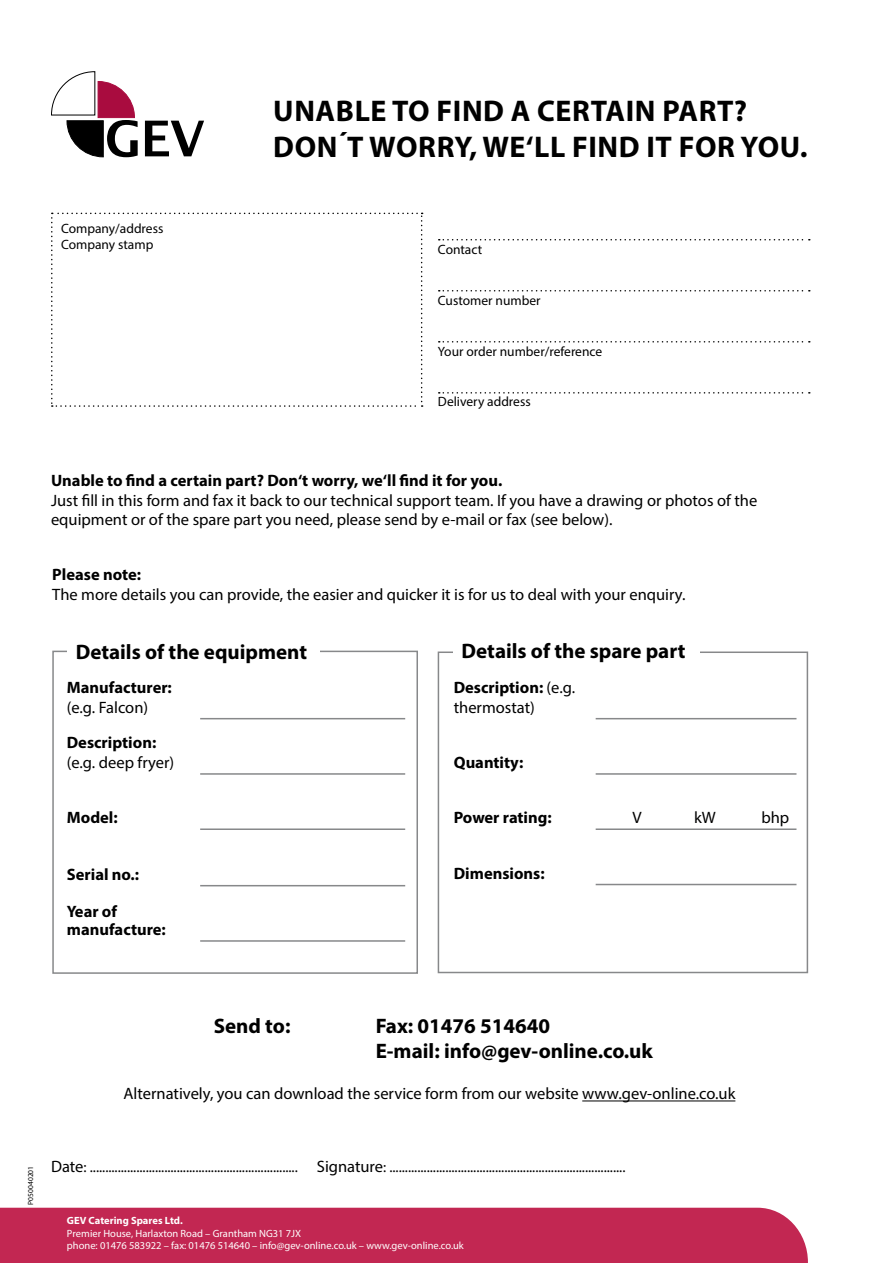
<style>
.page{position:relative;width:893px;height:1263px;background:#fff}
.page>*{position:absolute;margin:0;border:0;box-sizing:border-box;transform-origin:0 0}
.t1{font:700 30px/36px "Myriad Pro";letter-spacing:.02em;color:#000}
.t2{font:700 21px/25.2px "Myriad Pro";color:#000}
.t3{font:16.5px/19.8px "Myriad Pro";color:#000}
.t4{font:700 16.5px/18px "Myriad Pro";color:#000}
.t5{font:15px "Myriad Pro";color:#000}
.t6{font:13.5px/16.2px "Myriad Pro";color:#000}
.t7{font:10.5px/12.6px "Myriad Pro";color:#fff}
.t8{font:700 10.5px "Myriad Pro";color:#fff}
.t9{font:7.5px "Myriad Pro";color:#000}
.s1{font-weight:700}
.s2{font-size:16.5px}
</style>
<div class="page">
<div style="left:0;top:1208px;width:808px;height:55px;background:#c22752"></div>
<svg style="left:51px;top:71px;width:87px;height:86px"></svg>
<svg style="left:145px;top:121px;width:59px;height:35px"></svg>
<div style="left:52px;top:651px;width:366px;height:323px;border:2px solid #87888a"></div>
<div style="left:438px;top:651px;width:370px;height:322px;border:2px solid #87888a"></div>
<hr style="left:200px;top:718px;width:205px;height:1px;background:#87888a">
<hr style="left:200px;top:773px;width:205px;height:2px;background:#87888a">
<hr style="left:200px;top:828px;width:205px;height:2px;background:#87888a">
<hr style="left:200px;top:885px;width:205px;height:1px;background:#87888a">
<hr style="left:200px;top:940px;width:205px;height:2px;background:#87888a">
<hr style="left:596px;top:828px;width:200px;height:2px;background:#87888a">
<hr style="left:596px;top:718px;width:200px;height:1px;background:#87888a">
<hr style="left:596px;top:773px;width:200px;height:2px;background:#87888a">
<hr style="left:596px;top:884px;width:200px;height:1px;background:#87888a">
<div style="left:67px;top:639px;width:253px;height:24px;background:#fff"></div>
<div style="left:453px;top:636px;width:247px;height:29px;background:#fff"></div>
<svg style="left:439px;top:239px;width:371px;height:1px"></svg>
<svg style="left:439px;top:290px;width:371px;height:1px"></svg>
<svg style="left:439px;top:341px;width:371px;height:2px"></svg>
<svg style="left:439px;top:392px;width:371px;height:2px"></svg>
<svg style="left:51px;top:213px;width:372px;height:194px"></svg>
<hr style="left:582px;top:1100px;width:153px;height:1px;background:#000">
<p class="t6" style="left:61px;top:220px;width:104px">Company/address<br>Company stamp</p>
<h1 class="t1" style="left:273px;top:92px;width:536px">UNABLE TO FIND A CERTAIN PART?<br>DON´T WORRY, WE‘LL FIND IT FOR YOU.</h1>
<p class="t6" style="left:438px;top:241px;width:46px">Contact</p>
<p class="t6" style="left:438px;top:292px;width:104px">Customer number</p>
<p class="t6" style="left:438px;top:343px;width:166px">Your order number/reference</p>
<p class="t6" style="left:438px;top:393px;width:94px">Delivery address</p>
<p class="t4" style="left:51px;top:471px;width:453px">Unable to find a certain part? Don‘t worry, we‘ll find it for you.</p>
<p class="t3" style="left:51px;top:490px;width:708px">Just fill in this form and fax it back to our technical support team. If you have a drawing or photos of the equipment or of the spare part you need, please send by e-mail or fax (see below).</p>
<p class="t4" style="left:52px;top:565px;width:90px">Please note:</p>
<p class="t3" style="left:52px;top:584px;width:635px">The more details you can provide, the easier and quicker it is for us to deal with your enquiry.</p>
<p class="t2" style="left:76px;top:639px;width:233px">Details of the equipment</p>
<p class="t2" style="left:462px;top:638px;width:225px">Details of the spare part</p>
<p class="t4" style="left:67px;top:678px;width:107px">Manufacturer:</p>
<p class="t3" style="left:67px;top:697px;width:83px">(e.g. Falcon)</p>
<p class="t4" style="left:67px;top:733px;width:91px">Description:</p>
<p class="t3" style="left:67px;top:752px;width:109px">(e.g. deep fryer)</p>
<p class="t4" style="left:67px;top:808px;width:52px">Model:</p>
<p class="t4" style="left:67px;top:864px;width:74px">Serial no.:</p>
<p class="t4" style="left:67px;top:902px;width:101px">Year of manufacture:</p>
<p class="t3" style="left:454px;top:677px;width:123px"><span class="s1">Description:</span> (e.g. thermostat)</p>
<p class="t4" style="left:454px;top:753px;width:71px">Quantity:</p>
<p class="t4" style="left:454px;top:808px;width:100px">Power rating:</p>
<p class="t3" style="left:633px;top:807px;width:11px">V</p>
<p class="t3" style="left:694px;top:807px;width:23px">kW</p>
<p class="t3" style="left:761px;top:807px;width:29px">bhp</p>
<p class="t4" style="left:454px;top:863px;width:92px">Dimensions:</p>
<p class="t2" style="left:214px;top:1012px;width:78px">Send to:</p>
<p class="t2" style="left:376px;top:1012px;width:279px">Fax: 01476 514640<br>E-mail: info@gev-online.co.uk</p>
<p class="t3" style="left:124px;top:1083px;width:613px">Alternatively, you can download the service form from our website www.gev-online.co.uk</p>
<p class="t9" style="left:26px;top:1204px;width:40px;rotate:-90deg">P050040201</p>
<p class="t5" style="left:51px;top:1158px;width:576px"><span class="s2">Date</span>: ................................................................... <span class="s2">Signature</span>: ............................................................................</p>
<p class="t8" style="left:67px;top:1214px;width:117px">GEV Catering Spares Ltd.</p>
<p class="t7" style="left:67px;top:1227px;width:398px">Premier House, Harlaxton Road – Grantham NG31 7JX<br>phone: 01476 583922 – fax: 01476 514640 – info@gev-online.co.uk – www.gev-online.co.uk</p>
</div>
